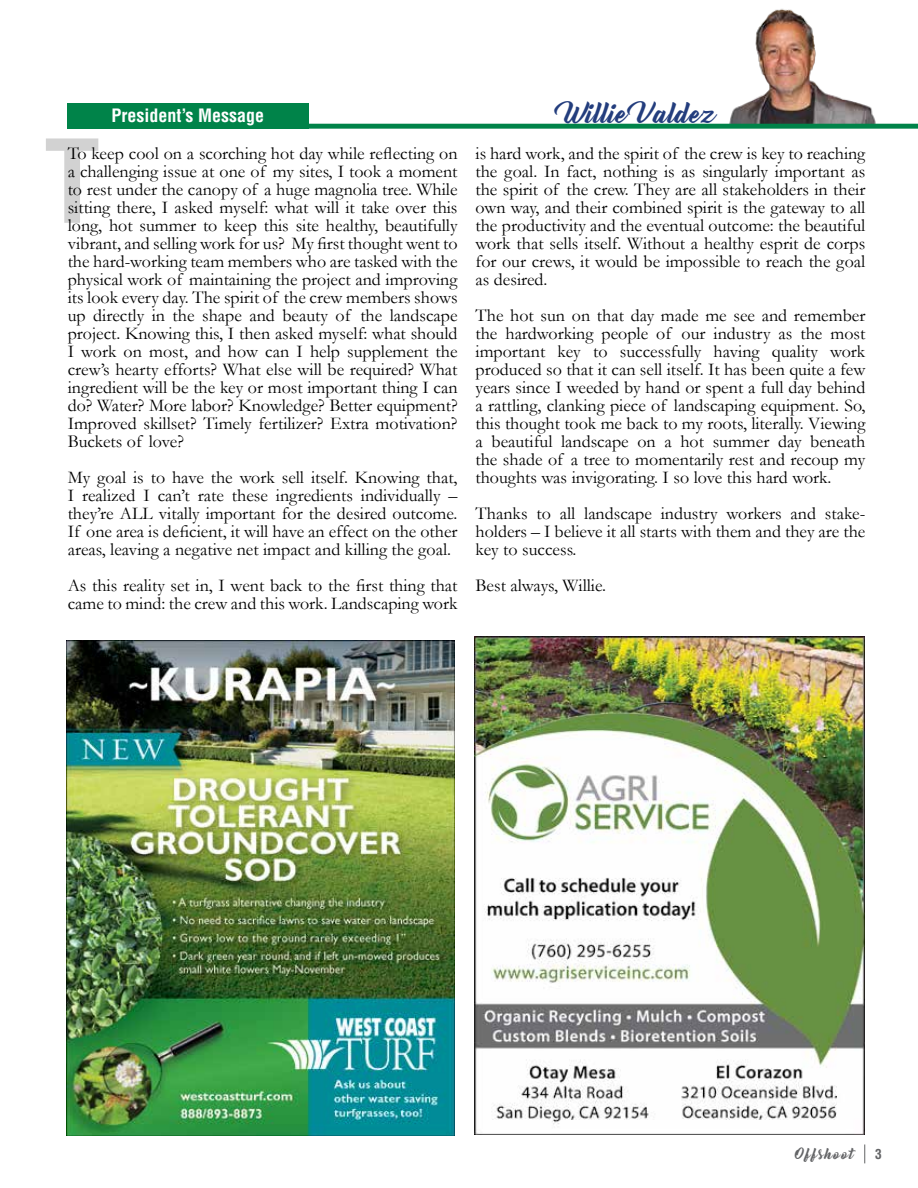
<style>
.page{position:relative;width:918px;height:1188px;background:#fff}
.page>*{position:absolute;margin:0;border:0;box-sizing:border-box;transform-origin:0 0}
.t1{font:700 condensed 112.5px "Helvetica";color:#000}
.t2{font:25.5px "Bernadette";color:#233d7d}
.t3{font:18px/18px "Garamond";color:#000;text-align:justify}
.t4{font:700 condensed 18px "Helvetica";color:#fff}
.t5{font:13.5px "Bernadette";letter-spacing:.095em;color:#636466}
.t6{font:700 condensed 13.5px "Helvetica";color:#636466}
</style>
<div class="page">
<svg style="left:864px;top:1144px;width:1px;height:19px"></svg>
<img style="left:728px;top:9px;width:150px;height:115px">
<div style="left:67px;top:104px;width:242px;height:25px;background:#008349"></div>
<svg style="left:309px;top:124px;width:609px;height:5px;background:#118b55"></svg>
<img style="left:474px;top:637px;width:391px;height:498px">
<img style="left:67px;top:640px;width:388px;height:495px">
<p class="t4" style="left:112px;top:104px;width:154px">President’s Message</p>
<h2 class="t2" style="left:561px;top:93px;width:157px">Willie Valdez</h2>
<p class="t3" style="left:68px;top:143px;width:391px">To keep cool on a scorching hot day while reflecting on a challenging issue at one of my sites, I took a moment to rest under the canopy of a huge magnolia tree. While sitting there, I asked myself: what will it take over this long, hot summer to keep this site healthy, beautifully vibrant, and selling work for us? My first thought went to the hard-working team members who are tasked with the physical work of maintaining the project and improving its look every day. The spirit of the crew members shows up directly in the shape and beauty of the landscape project. Knowing this, I then asked myself: what should I work on most, and how can I help supplement the crew’s hearty efforts? What else will be required? What ingredient will be the key or most important thing I can do? Water? More labor? Knowledge? Better equipment?<br>Improved skillset? Timely fertilizer? Extra motivation?<br>Buckets of love?</p>
<p class="t3" style="left:68px;top:467px;width:391px">My goal is to have the work sell itself. Knowing that, I realized I can’t rate these ingredients individually – they’re ALL vitally important for the desired outcome.<br>If one area is deficient, it will have an effect on the other areas, leaving a negative net impact and killing the goal.</p>
<p class="t3" style="left:68px;top:575px;width:391px">As this reality set in, I went back to the first thing that came to mind: the crew and this work. Landscaping work</p>
<h1 class="t1" style="left:44px;top:111px;width:58px">T</h1>
<p class="t3" style="left:476px;top:143px;width:391px">is hard work, and the spirit of the crew is key to reaching the goal. In fact, nothing is as singularly important as the spirit of the crew. They are all stakeholders in their own way, and their combined spirit is the gateway to all the productivity and the eventual outcome: the beautiful work that sells itself. Without a healthy esprit de corps for our crews, it would be impossible to reach the goal as desired.</p>
<p class="t3" style="left:476px;top:305px;width:391px">The hot sun on that day made me see and remember the hardworking people of our industry as the most important key to successfully having quality work produced so that it can sell itself. It has been quite a few years since I weeded by hand or spent a full day behind a rattling, clanking piece of landscaping equipment. So, this thought took me back to my roots, literally. Viewing a beautiful landscape on a hot summer day beneath the shade of a tree to momentarily rest and recoup my thoughts was invigorating. I so love this hard work.</p>
<p class="t3" style="left:476px;top:503px;width:391px">Thanks to all landscape industry workers and stake&shy;holders – I believe it all starts with them and they are the key to success.</p>
<p class="t3" style="left:476px;top:575px;width:132px">Best always, Willie.</p>
<p class="t5" style="left:795px;top:1143px;width:60px">Offshoot</p>
<p class="t6" style="left:875px;top:1146px;width:8px">3</p>
</div>
